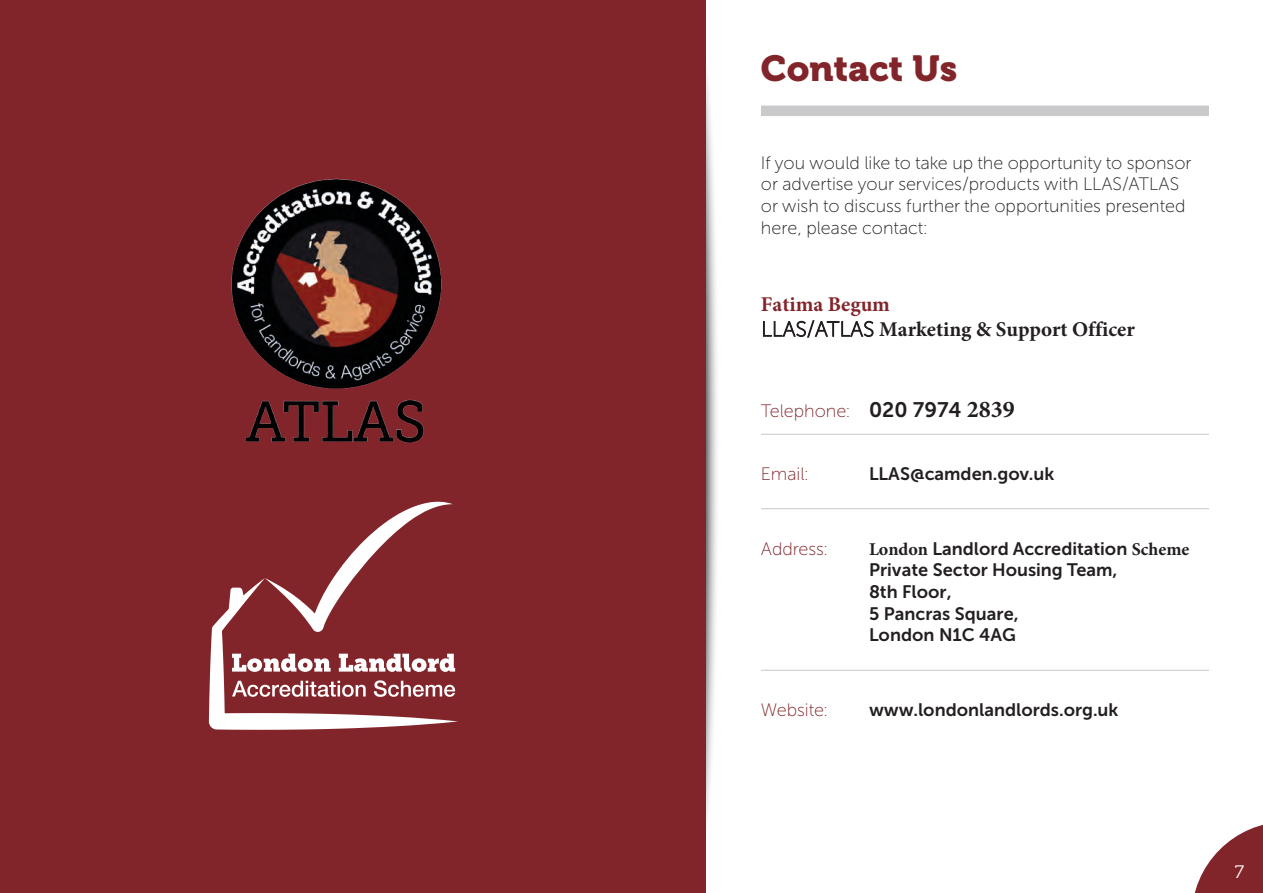
<style>
.page{position:relative;width:1263px;height:893px;background:#fff}
.page>*{position:absolute;margin:0;border:0;box-sizing:border-box;transform-origin:0 0}
.t1{font:36px "Museo 900";color:#82252a}
.t2{font:700 21px/25.5px "Minion Pro";color:#231f20}
.t3{font:18px/21.6px "Museo Sans Cyrl 100";color:#231f20}
.t4{font:18px/21.6px "Museo Sans Cyrl 700";color:#231f20}
.t5{font:18px "Museo Sans Cyrl 100";color:#82252a}
.t6{font:18px "Museo 300";color:#fff}
.s1{color:#82252a}
.s2{font-family:"Museo Sans Cyrl 100";font-weight:400}
.s3{font-family:"Museo Sans Cyrl 700";font-size:21px;color:#231f20}
.s4{font-family:"Minion Pro";font-weight:700;font-size:24px;color:#231f20}
.s5{font-family:"Minion Pro";font-weight:700}
</style>
<div class="page">
<svg style="left:1194px;top:824px;width:69px;height:69px"></svg>
<div style="left:761px;top:106px;width:448px;height:10px;background:#cacacd"></div>
<hr style="left:761px;top:434px;width:448px;height:1px;background:#cacacd">
<hr style="left:761px;top:508px;width:448px;height:1px;background:#cacacd">
<hr style="left:761px;top:670px;width:448px;height:1px;background:#cacacd">
<svg style="left:706px;top:72px;width:11px;height:749px"></svg>
<div style="left:0;top:0;width:706px;height:893px;background:#82252a"></div>
<svg style="left:209px;top:502px;width:249px;height:228px"></svg>
<img style="left:231px;top:178px;width:211px;height:265px">
<p class="t1" style="left:761px;top:48px;width:198px">Contact Us</p>
<p class="t3" style="left:761px;top:152px;width:432px">If you would like to take up the opportunity to sponsor or advertise your services/products with LLAS/ATLAS or wish to discuss further the opportunities presented here, please contact:</p>
<p class="t2" style="left:761px;top:291px;width:375px"><span class="s1">Fatima Begum<br></span><span class="s2">LLAS/ATLAS</span> Marketing &amp; Support Officer</p>
<p class="t5" style="left:761px;top:401px;width:255px">Telephone: <span class="s3">020 7974</span> <span class="s4">2839</span></p>
<p class="t5" style="left:761px;top:464px;width:49px">Email:</p>
<p class="t4" style="left:869px;top:463px;width:187px">LLAS@camden.gov.uk</p>
<p class="t5" style="left:761px;top:539px;width:68px">Address:</p>
<p class="t4" style="left:869px;top:538px;width:322px"><span class="s5">London</span> Landlord Accreditation <span class="s5">Scheme<br></span>Private Sector Housing Team,<br>8th Floor,<br>5 Pancras Square,<br>London N1C 4AG</p>
<p class="t5" style="left:761px;top:700px;width:68px">Website:</p>
<p class="t4" style="left:869px;top:699px;width:251px">www.londonlandlords.org.uk</p>
<p class="t6" style="left:1235px;top:862px;width:11px">7</p>
</div>
